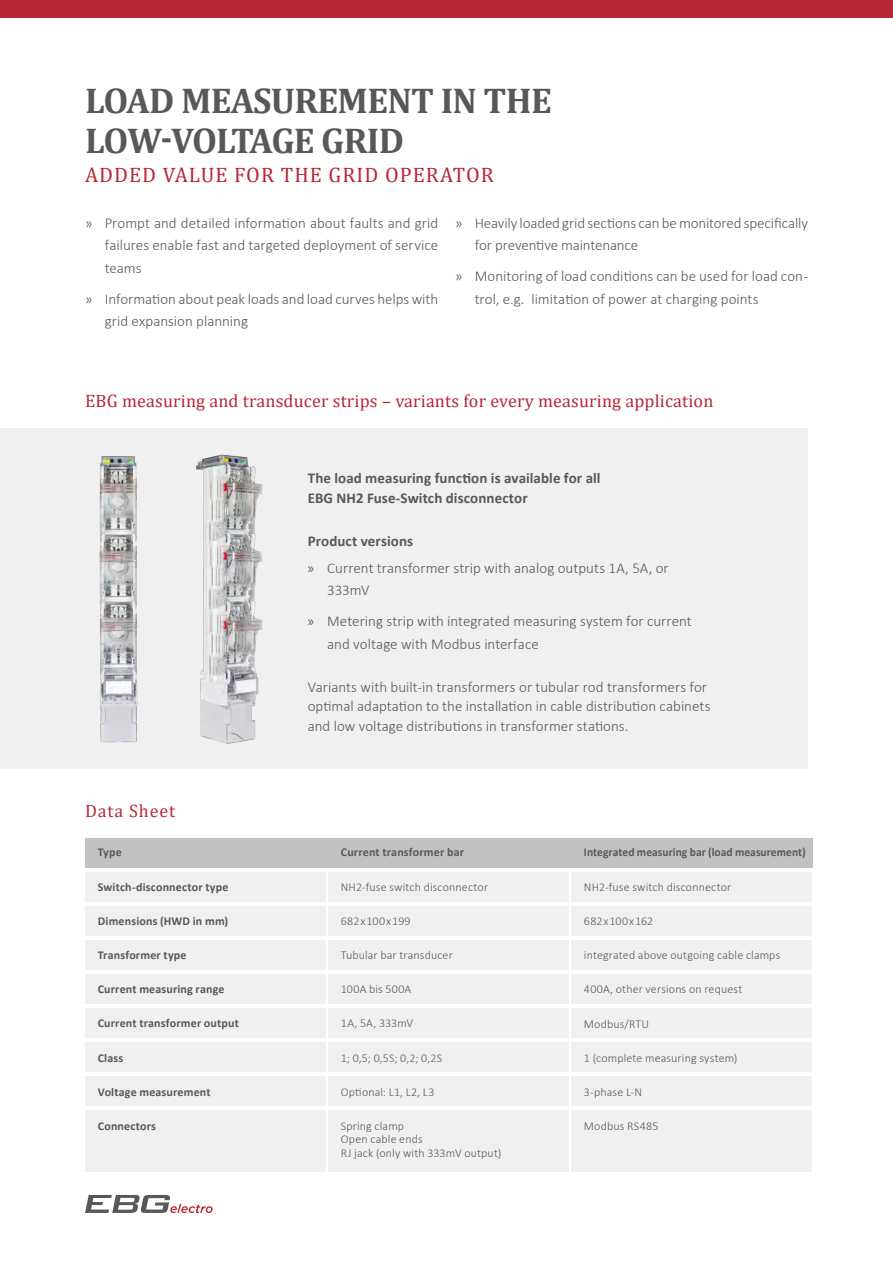
<style>
.page{position:relative;width:893px;height:1263px;background:#fff}
.page>*{position:absolute;margin:0;border:0;box-sizing:border-box;transform-origin:0 0}
.Headline_Cambria{font:700 36px/39.6px "Cambria";letter-spacing:-.02em;color:#57585a}
.Subline_Cambria{font:21px "Cambria";letter-spacing:.05em;color:#b72837}
.Subline_Cambria-2{font:18px "Cambria";letter-spacing:.01em;color:#b72837}
.Subline_Cambria-3{font:18px "Cambria";letter-spacing:.05em;color:#b72837}
.Subline_schwarz{font:300 15px/22.5px "Calibri";color:#57585a}
.Subline_schwarz-2{font:700 15px/19.5px "Calibri";letter-spacing:.005em;color:#57585a}
.Text_Calibri_Light{font:300 12px/13.5px "Calibri";letter-spacing:.01em;color:#57585a}
.Text_Calibri_Light-2{font:700 12px "Calibri";letter-spacing:.015em;color:#57585a}
.Text_Calibri_Light-3{font:700 12px "Calibri";letter-spacing:.015em;color:#57585a;scale:.96 1}
.s1{font-family:"Myriad Pro";font-weight:400}
</style>
<div class="page">
<div style="left:0;top:428px;width:808px;height:341px;background:#f0f0f1"></div>
<div style="left:85px;top:838px;width:727px;height:30px;background:#c1c2c4"></div>
<div style="left:85px;top:872px;width:241px;height:30px;background:#f0f0f1"></div>
<div style="left:85px;top:906px;width:241px;height:30px;background:#f0f0f1"></div>
<div style="left:85px;top:940px;width:241px;height:30px;background:#f0f0f1"></div>
<div style="left:85px;top:974px;width:241px;height:30px;background:#f0f0f1"></div>
<div style="left:85px;top:1008px;width:241px;height:30px;background:#f0f0f1"></div>
<div style="left:85px;top:1042px;width:241px;height:30px;background:#f0f0f1"></div>
<div style="left:85px;top:1076px;width:241px;height:30px;background:#f0f0f1"></div>
<div style="left:85px;top:1110px;width:241px;height:61px;background:#f0f0f1"></div>
<div style="left:328px;top:872px;width:241px;height:30px;background:#f0f0f1"></div>
<div style="left:328px;top:906px;width:241px;height:30px;background:#f0f0f1"></div>
<div style="left:328px;top:940px;width:241px;height:30px;background:#f0f0f1"></div>
<div style="left:328px;top:974px;width:241px;height:30px;background:#f0f0f1"></div>
<div style="left:328px;top:1008px;width:241px;height:30px;background:#f0f0f1"></div>
<div style="left:328px;top:1042px;width:241px;height:30px;background:#f0f0f1"></div>
<div style="left:328px;top:1076px;width:241px;height:30px;background:#f0f0f1"></div>
<div style="left:328px;top:1110px;width:241px;height:61px;background:#f0f0f1"></div>
<div style="left:571px;top:872px;width:241px;height:30px;background:#f0f0f1"></div>
<div style="left:571px;top:906px;width:241px;height:30px;background:#f0f0f1"></div>
<div style="left:571px;top:940px;width:241px;height:30px;background:#f0f0f1"></div>
<div style="left:571px;top:974px;width:241px;height:30px;background:#f0f0f1"></div>
<div style="left:571px;top:1008px;width:241px;height:30px;background:#f0f0f1"></div>
<div style="left:571px;top:1042px;width:241px;height:30px;background:#f0f0f1"></div>
<div style="left:571px;top:1076px;width:241px;height:30px;background:#f0f0f1"></div>
<div style="left:571px;top:1110px;width:241px;height:61px;background:#f0f0f1"></div>
<div style="left:0;top:0;width:893px;height:17px;background:#b72837"></div>
<svg style="left:85px;top:1195px;width:128px;height:18px"></svg>
<img style="left:99px;top:456px;width:39px;height:287px">
<img style="left:196px;top:454px;width:67px;height:290px">
<p class="Headline_Cambria" style="left:85px;top:80px;width:468px">LOAD MEASUREMENT IN THE<br>LOW-VOLTAGE GRID</p>
<p class="Subline_Cambria" style="left:85px;top:163px;width:410px">ADDED VALUE FOR THE GRID OPERATOR</p>
<p class="Subline_schwarz" style="left:105px;top:212px;width:335px;text-align:justify;text-indent:-19px">» Prompt and detailed information about faults and grid failures enable fast and targeted deployment of service teams</p>
<p class="Subline_schwarz" style="left:105px;top:288px;width:335px;text-indent:-20px">» Information about peak loads and load curves helps with grid expansion planning</p>
<p class="Subline_schwarz" style="left:475px;top:212px;width:335px;text-indent:-20px">» Heavily loaded grid sections can be monitored specifically for preventive maintenance</p>
<p class="Subline_schwarz" style="left:475px;top:265px;width:335px;text-indent:-20px">» Monitoring of load conditions can be used for load con&shy;trol, e.g. limitation of power at charging points</p>
<p class="Subline_Cambria-2" style="left:85px;top:390px;width:630px">EBG measuring and transducer strips – variants for every measuring application</p>
<p class="Subline_Cambria-3" style="left:85px;top:800px;width:92px">Data Sheet</p>
<p class="Text_Calibri_Light-2" style="left:98px;top:844px;width:26px">Type</p>
<p class="Text_Calibri_Light-2" style="left:98px;top:878px;width:132px">Switch-disconnector type</p>
<p class="Text_Calibri_Light-2" style="left:98px;top:913px;width:132px">Dimensions (HWD in mm)</p>
<p class="Text_Calibri_Light-2" style="left:98px;top:947px;width:90px">Transformer type</p>
<p class="Text_Calibri_Light-2" style="left:98px;top:981px;width:128px">Current measuring range</p>
<p class="Text_Calibri_Light-2" style="left:98px;top:1015px;width:143px">Current transformer output</p>
<p class="Text_Calibri_Light-2" style="left:98px;top:1049px;width:27px">Class</p>
<p class="Text_Calibri_Light-2" style="left:98px;top:1083px;width:114px">Voltage measurement</p>
<p class="Text_Calibri_Light-2" style="left:98px;top:1117px;width:60px">Connectors</p>
<p class="Subline_schwarz-2" style="left:308px;top:468px;width:294px">The load measuring function is available for all<br>EBG NH2 Fuse-Switch disconnector</p>
<p class="Subline_schwarz-2" style="left:308px;top:531px;width:107px">Product versions</p>
<p class="Subline_schwarz" style="left:327px;top:556px;width:343px;text-indent:-20px"><span class="s1">»</span> Current transformer strip with analog outputs 1A, 5A, or<br>333mV</p>
<p class="Subline_schwarz" style="left:327px;top:610px;width:366px;text-indent:-20px"><span class="s1">»</span> Metering strip with integrated measuring system for current and voltage with Modbus interface</p>
<p class="Subline_schwarz" style="left:308px;top:677px;width:404px;line-height:19.5px">Variants with built-in transformers or tubular rod transformers for optimal adaptation to the installation in cable distribution cabinets and low voltage distributions in transformer stations.</p>
<p class="Text_Calibri_Light-2" style="left:341px;top:844px;width:125px">Current transformer bar</p>
<p class="Text_Calibri_Light-3" style="left:584px;top:844px;width:232px">Integrated measuring bar (load measurement)</p>
<p class="Text_Calibri_Light" style="left:341px;top:880px;width:149px">NH2-fuse switch disconnector</p>
<p class="Text_Calibri_Light" style="left:341px;top:914px;width:71px">682 x 100 x 199</p>
<p class="Text_Calibri_Light" style="left:341px;top:948px;width:113px">Tubular bar transducer</p>
<p class="Text_Calibri_Light" style="left:341px;top:982px;width:72px">100A bis 500A</p>
<p class="Text_Calibri_Light" style="left:341px;top:1017px;width:74px">1A, 5A, 333mV</p>
<p class="Text_Calibri_Light" style="left:341px;top:1051px;width:103px">1; 0,5; 0,5S; 0,2; 0,2S</p>
<p class="Text_Calibri_Light" style="left:341px;top:1085px;width:95px">Optional: L1, L2, L3</p>
<p class="Text_Calibri_Light" style="left:341px;top:1119px;width:162px">Spring clamp<br>Open cable ends<br>RJ jack (only with 333mV output)</p>
<p class="Text_Calibri_Light" style="left:584px;top:880px;width:149px">NH2-fuse switch disconnector</p>
<p class="Text_Calibri_Light" style="left:584px;top:914px;width:71px">682 x 100 x 162</p>
<p class="Text_Calibri_Light" style="left:584px;top:948px;width:198px">integrated above outgoing cable clamps</p>
<p class="Text_Calibri_Light" style="left:584px;top:982px;width:160px">400A, other versions on request</p>
<p class="Text_Calibri_Light" style="left:584px;top:1017px;width:67px">Modbus/RTU</p>
<p class="Text_Calibri_Light" style="left:584px;top:1051px;width:155px">1 (complete measuring system)</p>
<p class="Text_Calibri_Light" style="left:584px;top:1085px;width:60px">3-phase L-N</p>
<p class="Text_Calibri_Light" style="left:584px;top:1119px;width:76px">Modbus RS485</p>
</div>
